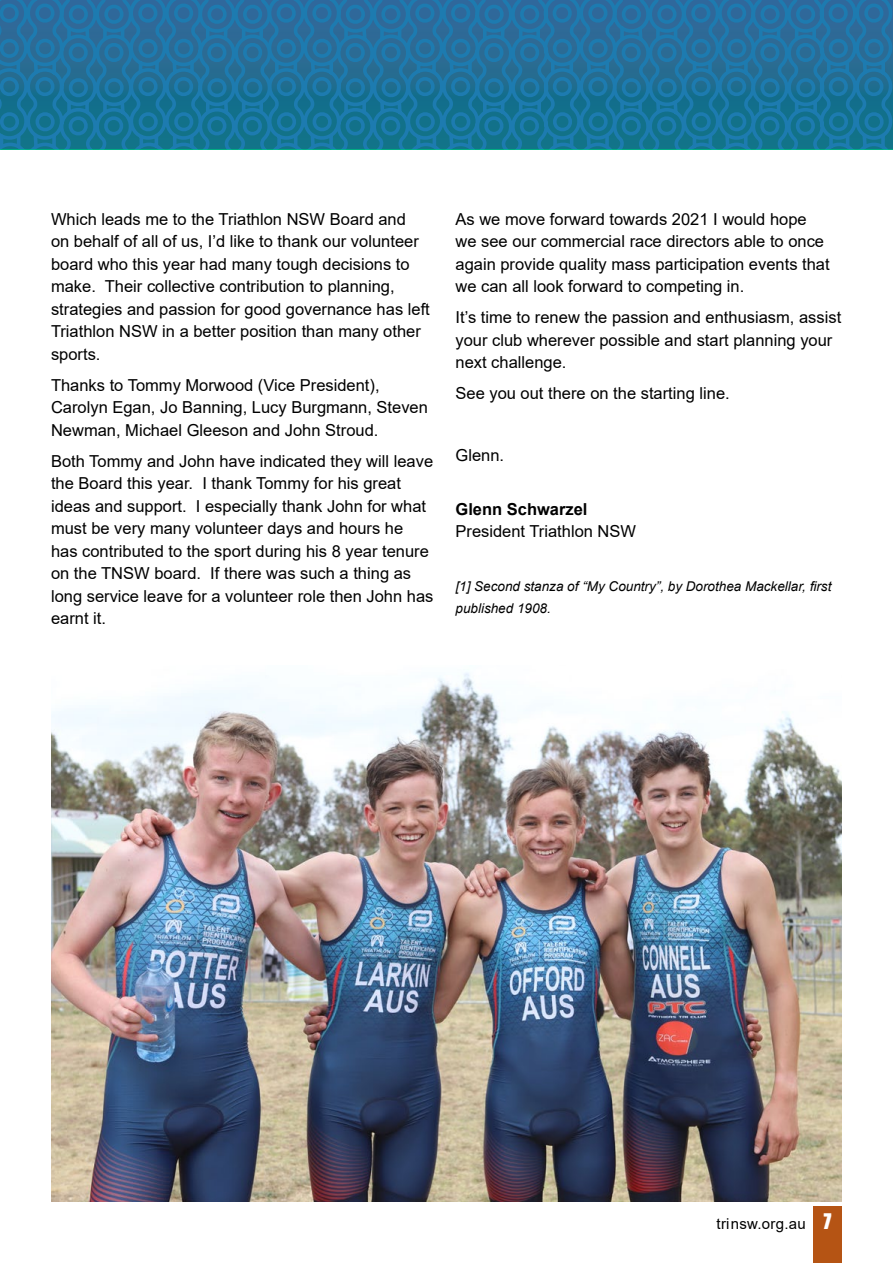
<style>
.page{position:relative;width:893px;height:1263px;background:#fff}
.page>*{position:absolute;margin:0;border:0;box-sizing:border-box;transform-origin:0 0}
.t1{font:16.5px/22.5px "Arial";color:#000}
.t2{font:700 16.5px "Arial";color:#000}
.t3{font:15px "Arial";letter-spacing:.02em;color:#000}
.t4{font:italic 13.5px/22.5px "Arial";color:#000}
.s1{font-family:"Kapra Neue";font-weight:700;font-size:22.5px;color:#fff}
</style>
<div class="page">
<div style="left:813px;top:1206px;width:29px;height:57px;background:#b55414"></div>
<svg style="left:0;top:1px;width:893px;height:148px;background:#1f729c"></svg>
<img style="left:51px;top:672px;width:791px;height:529px">
<p class="t1" style="left:51px;top:207px;width:380px">Which leads me to the Triathlon NSW Board and<br>on behalf of all of us, I’d like to thank our volunteer board who this year had many tough decisions to make. Their collective contribution to planning, strategies and passion for good governance has left Triathlon NSW in a better position than many other sports.</p>
<p class="t1" style="left:51px;top:374px;width:378px">Thanks to Tommy Morwood (Vice President),<br>Carolyn Egan, Jo Banning, Lucy Burgmann, Steven<br>Newman, Michael Gleeson and John Stroud.</p>
<p class="t1" style="left:51px;top:450px;width:384px">Both Tommy and John have indicated they will leave the Board this year. I thank Tommy for his great ideas and support. I especially thank John for what must be very many volunteer days and hours he has contributed to the sport during his 8 year tenure on the TNSW board. If there was such a thing as long service leave for a volunteer role then John has earnt it.</p>
<p class="t1" style="left:455px;top:208px;width:376px">As we move forward towards 2021 I would hope we see our commercial race directors able to once again provide quality mass participation events that we can all look forward to competing in.</p>
<p class="t1" style="left:455px;top:306px;width:387px">It’s time to renew the passion and enthusiasm, assist your club wherever possible and start planning your next challenge.</p>
<p class="t1" style="left:455px;top:382px;width:276px">See you out there on the starting line.</p>
<p class="t1" style="left:455px;top:444px;width:50px">Glenn.</p>
<p class="t2" style="left:455px;top:497px;width:134px">Glenn Schwarzel</p>
<p class="t1" style="left:455px;top:520px;width:182px">President Triathlon NSW</p>
<p class="t4" style="left:455px;top:575px;width:377px">[1] Second stanza of “My Country”, by Dorothea Mackellar, first published 1908.</p>
<p class="t3" style="left:716px;top:1213px;width:117px">trinsw.org.au <span class="s1">7</span></p>
</div>
